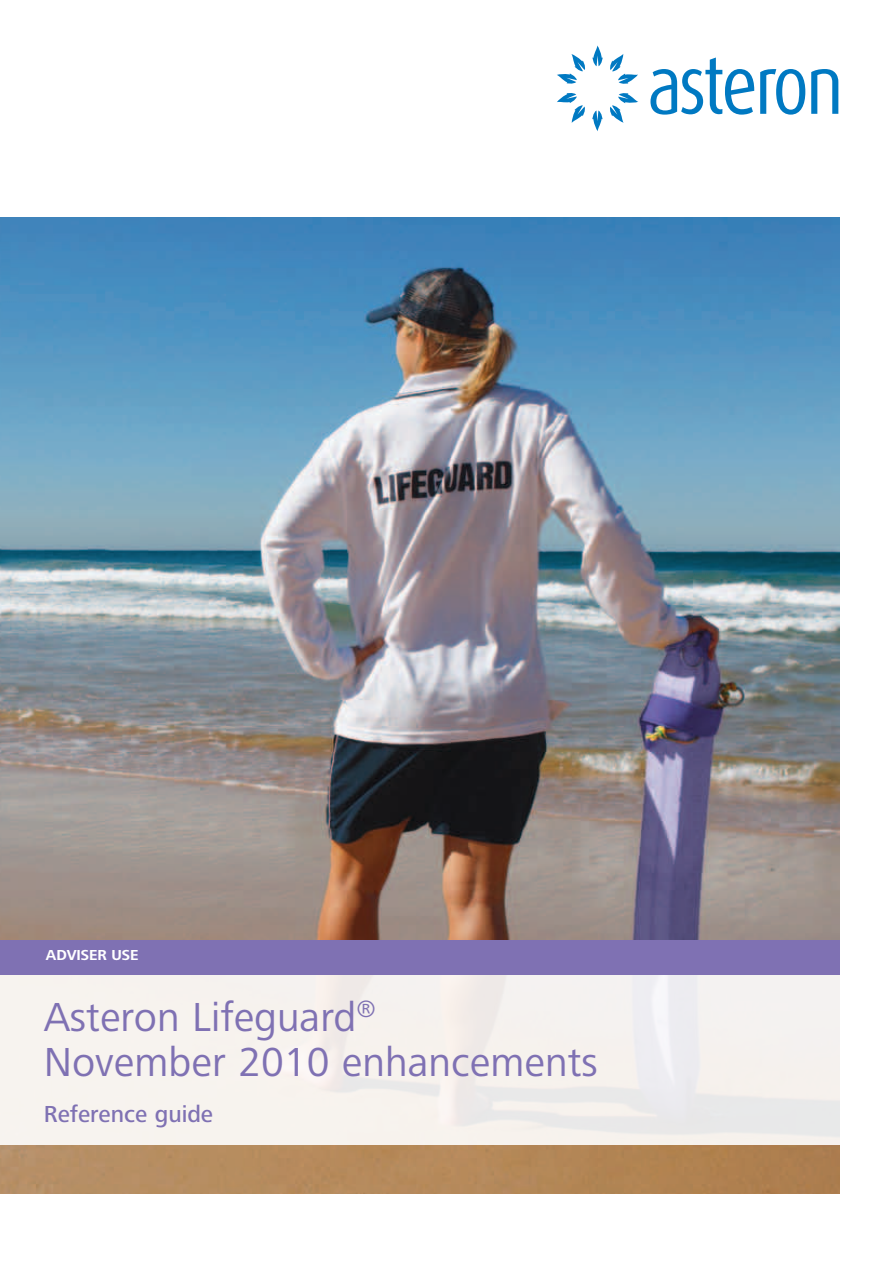
<style>
.page{position:relative;width:894px;height:1264px;background:#fff}
.page>*{position:absolute;margin:0;border:0;box-sizing:border-box;transform-origin:0 0}
.t1{font:42px/45px "Frutiger Next LT";color:#7f71b3}
.t2{font:500 24px "Frutiger Next LT";color:#7f71b3}
.t3{font:700 15px "Frutiger Next LT";color:#fff}
</style>
<div class="page">
<img style="left:0;top:218px;width:839px;height:976px">
<svg style="left:760px;top:69px;width:45px;height:46px"></svg>
<svg style="left:811px;top:69px;width:27px;height:45px"></svg>
<svg style="left:650px;top:57px;width:104px;height:58px"></svg>
<svg style="left:592px;top:45px;width:10px;height:21px"></svg>
<svg style="left:557px;top:54px;width:28px;height:30px"></svg>
<svg style="left:557px;top:93px;width:28px;height:30px"></svg>
<svg style="left:592px;top:110px;width:10px;height:21px"></svg>
<svg style="left:610px;top:93px;width:28px;height:30px"></svg>
<svg style="left:610px;top:54px;width:28px;height:30px"></svg>
<div style="left:0;top:974px;width:854px;height:171px;background:linear-gradient(to right,#f8f3ee,#f1efee)"></div>
<div style="left:0;top:940px;width:839px;height:34px;background:#7f71b3"></div>
<p class="t3" style="left:46px;top:946px;width:94px">ADVISER USE</p>
<p class="t1" style="left:44px;top:994px;width:555px">Asteron Lifeguard<sup>®<br></sup>November 2010 enhancements</p>
<p class="t2" style="left:44px;top:1100px;width:171px">Reference guide</p>
</div>
